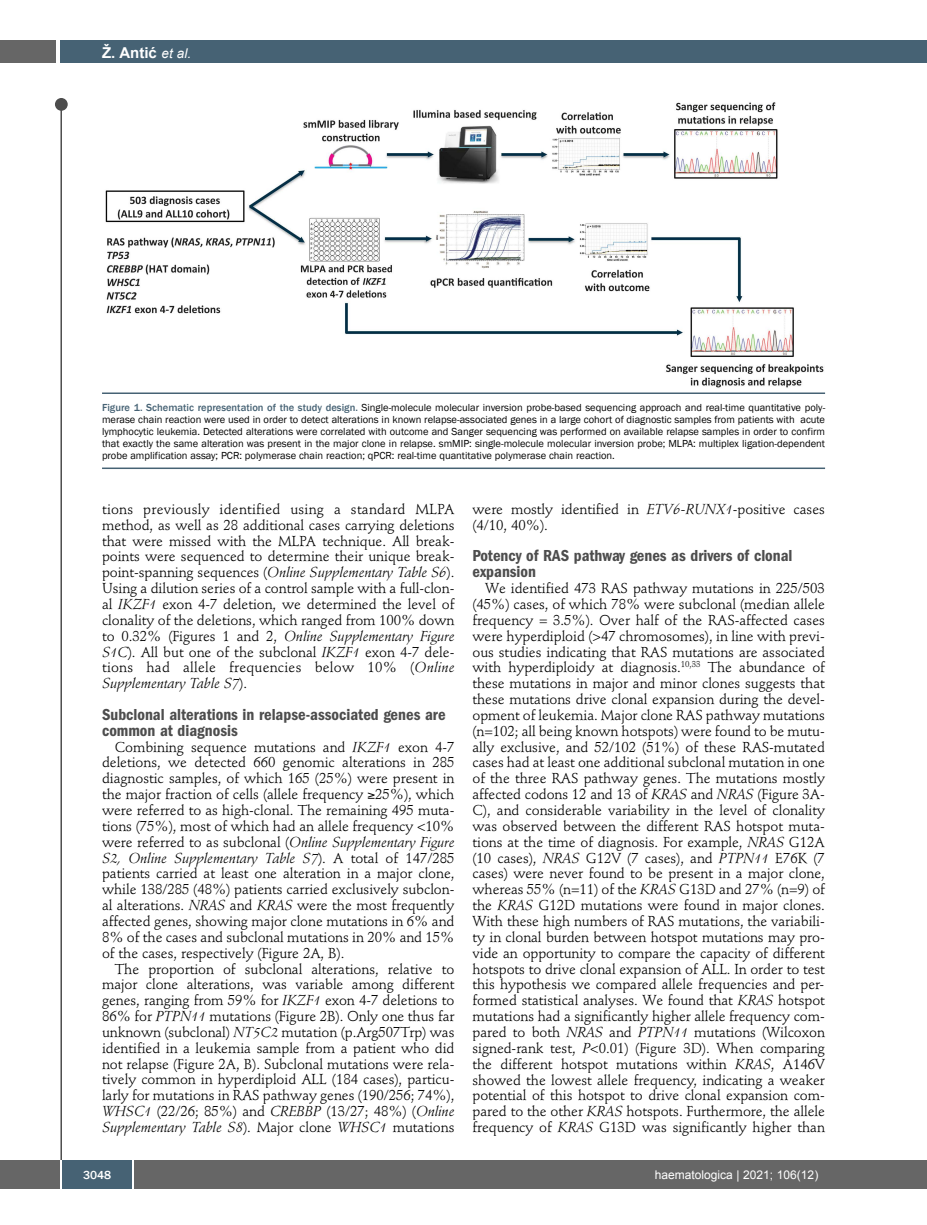
<style>
.page{position:relative;width:927px;height:1225px;background:#fff}
.page>*{position:absolute;margin:0;border:0;box-sizing:border-box;transform-origin:0 0}
.t1{font:600 condensed 16.5px/15.9px "Franklin Gothic";color:#4d4d4d}
.t2{font:700 15px "Arial";color:#fff}
.t3{font:14.25px/15.9px "Stempel Schneidler";letter-spacing:-.005em;color:#000;text-align:justify}
.t4{font:12px "Arial";color:#fff}
.t5{font:500 12px "Franklin Gothic";color:#fff}
.t6{font:10.5px/12px "Franklin Gothic";color:#000;text-align:justify}
.s1{font-weight:400;font-style:italic;font-size:13.5px}
.s2{font-weight:500;color:#466274}
.s3{font-style:italic}
</style>
<div class="page">
<div style="left:911px;top:40px;width:16px;height:22px;background:#466274"></div>
<div style="left:910px;top:1160px;width:17px;height:28px;background:#666"></div>
<div style="left:55px;top:98px;width:13px;height:13px;background:#4d4d4d;border-radius:50%"></div>
<hr style="left:60px;top:101px;width:2px;height:1061px;background:#4d4d4d">
<div style="left:60px;top:40px;width:852px;height:22px;background:#466274"></div>
<div style="left:0;top:40px;width:56px;height:22px;background:#666"></div>
<div style="left:0;top:1160px;width:911px;height:28px;background:#666"></div>
<div style="left:62px;top:1160px;width:71px;height:28px;background:#466274"></div>
<hr style="left:60px;top:1160px;width:2px;height:28px;background:#fff">
<svg style="left:133px;top:1160px;width:1px;height:28px"></svg>
<img style="left:105px;top:102px;width:719px;height:286px">
<hr style="left:102px;top:392px;width:723px;height:2px;background:#466274">
<hr style="left:102px;top:467px;width:723px;height:2px;background:#466274">
<p class="t2" style="left:102px;top:44px;width:91px">Ž. Antić <span class="s1">et al.</span></p>
<p class="t6" style="left:102px;top:401px;width:725px"><span class="s2">Figure 1. Schematic representation of the study design.</span> Single-molecule molecular inversion probe-based sequencing approach and real-time quantitative poly&shy;merase chain reaction were used in order to detect alterations in known relapse-associated genes in a large cohort of diagnostic samples from patients with acute lymphocytic leukemia. Detected alterations were correlated with outcome and Sanger sequencing was performed on available relapse samples in order to confirm that exactly the same alteration was present in the major clone in relapse. smMIP: single-molecule molecular inversion probe; MLPA: multiplex ligation-dependent probe amplification assay; PCR: polymerase chain reaction; qPCR: real-time quantitative polymerase chain reaction.</p>
<p class="t3" style="left:102px;top:502px;width:354px">tions previously identified using a standard MLPA method, as well as 28 additional cases carrying deletions that were missed with the MLPA technique. All break&shy;points were sequenced to determine their unique break&shy;point-spanning sequences (<span class="s3">Online Supplementary Table S6</span>).<br>Using a dilution series of a control sample with a full-clon&shy;al <span class="s3">IKZF1</span> exon 4-7 deletion, we determined the level of clonality of the deletions, which ranged from 100% down to 0.32% (Figures 1 and 2, <span class="s3">Online Supplementary Figure S1C</span>). All but one of the subclonal <span class="s3">IKZF1</span> exon 4-7 dele&shy;tions had allele frequencies below 10% (<span class="s3">Online Supplementary Table S7</span>).</p>
<p class="t1" style="left:102px;top:708px;width:345px">Subclonal alterations in relapse-associated genes are common at diagnosis</p>
<p class="t3" style="left:102px;top:740px;width:354px;text-indent:13px">Combining sequence mutations and <span class="s3">IKZF1</span> exon 4-7 deletions, we detected 660 genomic alterations in 285 diagnostic samples, of which 165 (25%) were present in the major fraction of cells (allele frequency ≥25%), which were referred to as high-clonal. The remaining 495 muta&shy;tions (75%), most of which had an allele frequency &lt;10% were referred to as subclonal (<span class="s3">Online Supplementary Figure S2, Online Supplementary Table S7</span>). A total of 147/285 patients carried at least one alteration in a major clone, while 138/285 (48%) patients carried exclusively subclon&shy;al alterations. <span class="s3">NRAS</span> and <span class="s3">KRAS</span> were the most frequently affected genes, showing major clone mutations in 6% and 8% of the cases and subclonal mutations in 20% and 15% of the cases, respectively (Figure 2A, B).</p>
<p class="t3" style="left:102px;top:962px;width:354px;text-indent:13px">The proportion of subclonal alterations, relative to major clone alterations, was variable among different genes, ranging from 59% for <span class="s3">IKZF1</span> exon 4-7 deletions to 86% for <span class="s3">PTPN11</span> mutations (Figure 2B). Only one thus far unknown (subclonal) <span class="s3">NT5C2</span> mutation (p.Arg507Trp) was identified in a leukemia sample from a patient who did not relapse (Figure 2A, B). Subclonal mutations were rela&shy;tively common in hyperdiploid ALL (184 cases), particu&shy;larly for mutations in RAS pathway genes (190/256; 74%), <span class="s3">WHSC1</span> (22/26; 85%) and <span class="s3">CREBBP</span> (13/27; 48%) (<span class="s3">Online Supplementary Table S8</span>). Major clone <span class="s3">WHSC1</span> mutations</p>
<p class="t3" style="left:472px;top:502px;width:354px">were mostly identified in <span class="s3">ETV6-RUNX1</span>-positive cases (4/10, 40%).</p>
<p class="t1" style="left:472px;top:549px;width:322px">Potency of RAS pathway genes as drivers of clonal expansion</p>
<p class="t3" style="left:472px;top:582px;width:354px;text-indent:13px">We identified 473 RAS pathway mutations in 225/503 (45%) cases, of which 78% were subclonal (median allele frequency = 3.5%). Over half of the RAS-affected cases were hyperdiploid (&gt;47 chromosomes), in line with previ&shy;ous studies indicating that RAS mutations are associated with hyperdiploidy at diagnosis.<sup>10,33</sup> The abundance of these mutations in major and minor clones suggests that these mutations drive clonal expansion during the devel&shy;opment of leukemia. Major clone RAS pathway mutations (n=102; all being known hotspots) were found to be mutu&shy;ally exclusive, and 52/102 (51%) of these RAS-mutated cases had at least one additional subclonal mutation in one of the three RAS pathway genes. The mutations mostly affected codons 12 and 13 of <span class="s3">KRAS</span> and <span class="s3">NRAS</span> (Figure 3A-C), and considerable variability in the level of clonality was observed between the different RAS hotspot muta&shy;tions at the time of diagnosis. For example, <span class="s3">NRAS</span> G12A (10 cases), <span class="s3">NRAS</span> G12V (7 cases), and <span class="s3">PTPN11</span> E76K (7 cases) were never found to be present in a major clone, whereas 55% (n=11) of the <span class="s3">KRAS</span> G13D and 27% (n=9) of the <span class="s3">KRAS</span> G12D mutations were found in major clones.<br>With these high numbers of RAS mutations, the variabili&shy;ty in clonal burden between hotspot mutations may pro&shy;vide an opportunity to compare the capacity of different hotspots to drive clonal expansion of ALL. In order to test this hypothesis we compared allele frequencies and per&shy;formed statistical analyses. We found that <span class="s3">KRAS</span> hotspot mutations had a significantly higher allele frequency com&shy;pared to both <span class="s3">NRAS</span> and <span class="s3">PTPN11</span> mutations (Wilcoxon signed-rank test, <span class="s3">P</span>&lt;0.01) (Figure 3D). When comparing the different hotspot mutations within <span class="s3">KRAS</span>, A146V showed the lowest allele frequency, indicating a weaker potential of this hotspot to drive clonal expansion com&shy;pared to the other <span class="s3">KRAS</span> hotspots. Furthermore, the allele frequency of <span class="s3">KRAS</span> G13D was significantly higher than</p>
<p class="t5" style="left:83px;top:1167px;width:30px">3048</p>
<p class="t4" style="left:655px;top:1168px;width:165px">haematologica | 2021; 106(12)</p>
</div>
